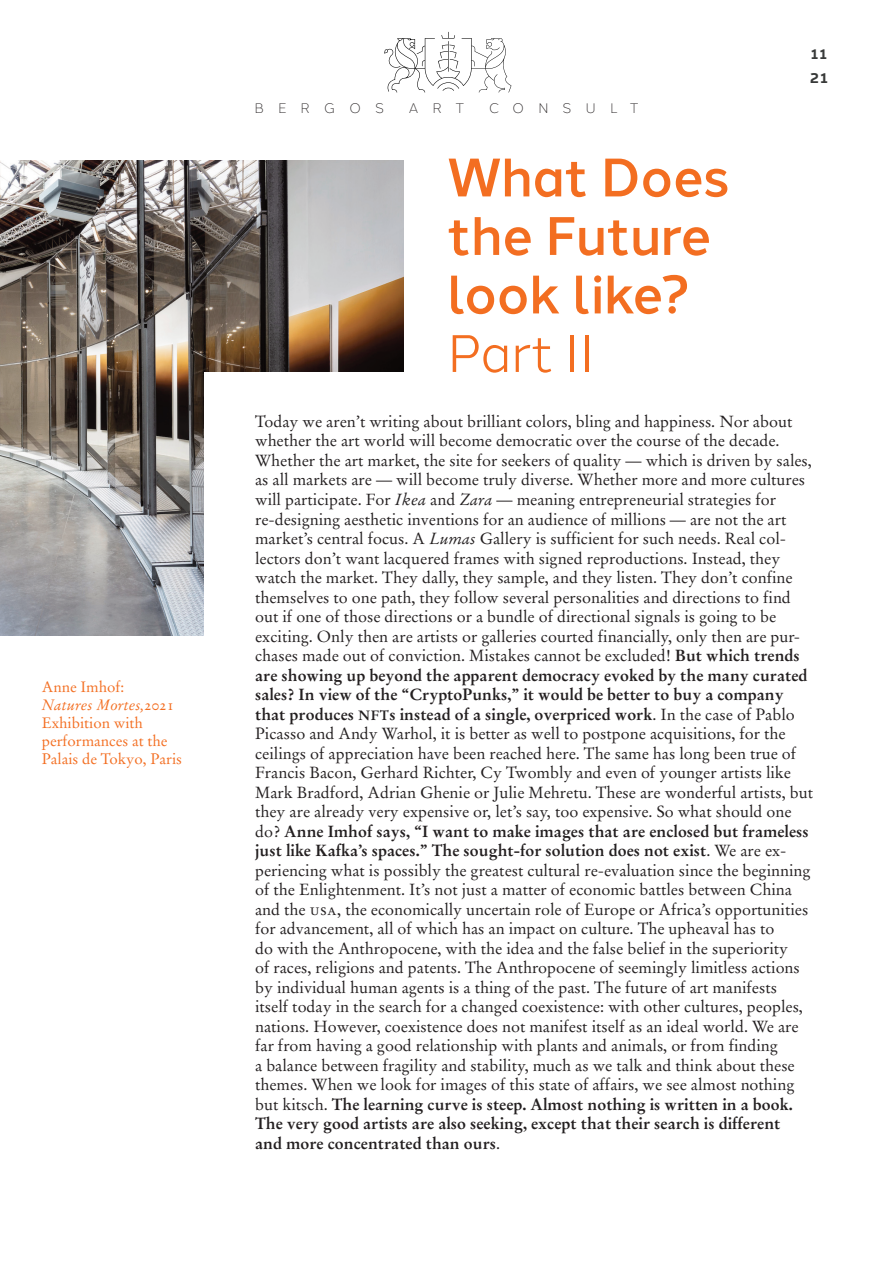
<style>
.page{position:relative;width:893px;height:1263px;background:#fff}
.page>*{position:absolute;margin:0;border:0;box-sizing:border-box;transform-origin:0 0}
.t1{font:500 54px "Halcom";letter-spacing:-.01em;color:#f36e21}
.t2{font:52.5px "Halcom";letter-spacing:-.01em;color:#f36e21}
.t3{font:16.2px/19.5px "Stempel Garamond";color:#231f20}
.t4{font:15px "Stempel Garamond";color:#f36e21}
.t5{font:italic 15px "Stempel Garamond";color:#f36e21}
.t6{font:700 14.4px "Halcom";color:#383a39}
.t7{font:700 14.25px "Halcom";color:#383a39}
.t8{font:300 13.8px "Halcom";letter-spacing:1.015em;color:#231f20}
.s1{font-family:"Stempel Garamond Roman SC";font-style:normal}
.s2{font-style:italic}
.s3{font-weight:700}
.s4{font-weight:700;font-size:13.5px}
.s5{font-family:"Stempel Garamond Roman SC"}
</style>
<div class="page">
<img style="left:0;top:160px;width:404px;height:476px">
<div style="left:204px;top:372px;width:621px;height:276px;background:#fff"></div>
<svg style="left:384px;top:32px;width:128px;height:61px"></svg>
<p class="t4" style="left:42px;top:680px;width:84px">Anne Imhof:</p>
<p class="t5" style="left:42px;top:698px;width:134px">Natures Mortes,<span class="s1">2021</span></p>
<p class="t4" style="left:42px;top:716px;width:103px">Exhibition with</p>
<p class="t4" style="left:42px;top:734px;width:127px">performances at the</p>
<p class="t4" style="left:42px;top:752px;width:142px">Palais de Tokyo, Paris</p>
<p class="t8" style="left:254px;top:100px;width:131px">BERGOS</p>
<p class="t8" style="left:409px;top:100px;width:57px">ART</p>
<p class="t8" style="left:489px;top:100px;width:151px">CONSULT</p>
<p class="t1" style="left:447px;top:146px;width:284px">What Does</p>
<p class="t1" style="left:447px;top:205px;width:266px">the Future</p>
<p class="t1" style="left:447px;top:263px;width:244px">look like?</p>
<p class="t2" style="left:447px;top:335px;width:148px">Part II</p>
<p class="t7" style="left:811px;top:46px;width:17px">11</p>
<p class="t6" style="left:810px;top:69px;width:19px">21</p>
<p class="t3" style="left:255px;top:413px;width:559px">Today we aren’t writing about brilliant colors, bling and happiness. Nor about whether the art world will become democratic over the course of the decade.<br>Whether the art market, the site for seekers of quality — which is driven by sales, as all markets are — will become truly diverse. Whether more and more cultures will participate. For <span class="s2">Ikea</span> and <span class="s2">Zara</span> — meaning entrepreneurial strategies for re-designing aesthetic inventions for an audience of millions — are not the art market’s central focus. A <span class="s2">Lumas</span> Gallery is sufficient for such needs. Real col&shy;lectors don’t want lacquered frames with signed reproductions. Instead, they watch the market. They dally, they sample, and they listen. They don’t confine themselves to one path, they follow several personalities and directions to find out if one of those directions or a bundle of directional signals is going to be exciting. Only then are artists or galleries courted financially, only then are pur&shy;chases made out of conviction. Mistakes cannot be excluded! <span class="s3">But which trends are showing up beyond the apparent democracy evoked by the many curated sales? In view of the “CryptoPunks,” it would be better to buy a company that produces</span> <span class="s4">NFT</span><span class="s3">s instead of a single, overpriced work</span>. In the case of Pablo Picasso and Andy Warhol, it is better as well to postpone acquisitions, for the ceilings of appreciation have been reached here. The same has long been true of Francis Bacon, Gerhard Richter, Cy Twombly and even of younger artists like Mark Bradford, Adrian Ghenie or Julie Mehretu. These are wonderful artists, but they are already very expensive or, let’s say, too expensive. So what should one do? <span class="s3">Anne Imhof says, “I want to make images that are enclosed but frameless just like Kafka’s spaces.” The sought-for solution does not exist</span>. We are ex&shy;periencing what is possibly the greatest cultural re-evaluation since the beginning of the Enlightenment. It’s not just a matter of economic battles between China and the <span class="s5">usa</span>, the economically uncertain role of Europe or Africa’s opportunities for advancement, all of which has an impact on culture. The upheaval has to<br>do with the Anthropocene, with the idea and the false belief in the superiority<br>of races, religions and patents. The Anthropocene of seemingly limitless actions by individual human agents is a thing of the past. The future of art manifests itself today in the search for a changed coexistence: with other cultures, peoples, nations. However, coexistence does not manifest itself as an ideal world. We are far from having a good relationship with plants and animals, or from finding<br>a balance between fragility and stability, much as we talk and think about these themes. When we look for images of this state of affairs, we see almost nothing but kitsch. <span class="s3">The learning curve is steep. Almost nothing is written in a book.<br>The very good artists are also seeking, except that their search is different<br>and more concentrated than ours</span>.</p>
</div>
